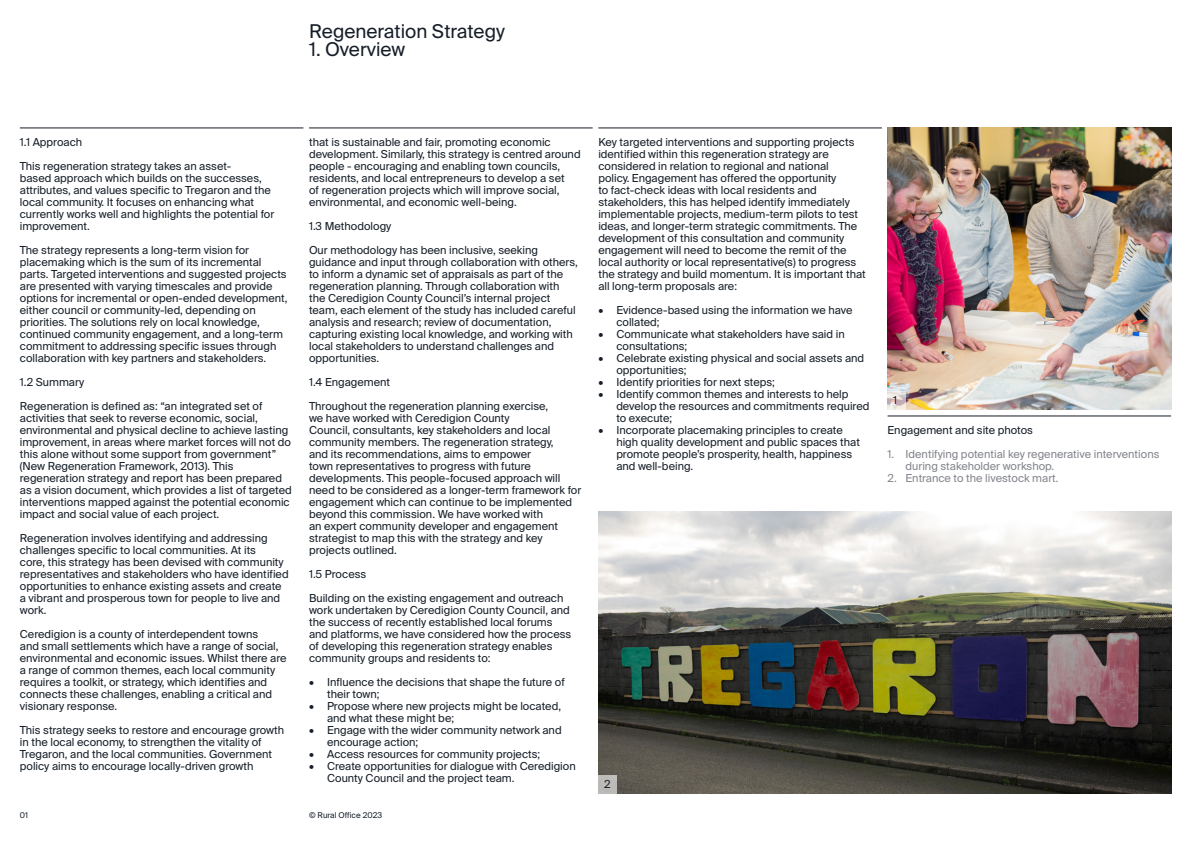
<style>
.page{position:relative;width:1191px;height:842px;background:#fff}
.page>*{position:absolute;margin:0;border:0;box-sizing:border-box;transform-origin:0 0}
.t1{font:19px "Suisse Intl";color:#161e28}
.RO_Suisse_Int_l_Body{font:11px/12px "Suisse Intl";color:#161e28}
.t2{font:11px/12px "Suisse Intl";color:#82858c}
.t3{font:8px "Suisse Intl";color:#161e28}
</style>
<div class="page">
<img style="left:598px;top:512px;width:573px;height:282px">
<img style="left:887px;top:128px;width:284px;height:282px">
<hr style="left:20px;top:128px;width:283px;height:1px;background:#161e28">
<hr style="left:309px;top:128px;width:283px;height:1px;background:#161e28">
<hr style="left:598px;top:128px;width:284px;height:1px;background:#161e28">
<hr style="left:887px;top:416px;width:284px;height:1px;background:#161e28">
<svg style="left:887px;top:392px;width:18px;height:18px"></svg>
<div style="left:598px;top:776px;width:18px;height:18px;background:#bcbbb7"></div>
<h1 class="t1" style="left:309px;top:20px;width:197px">Regeneration Strategy</h1>
<h1 class="t1" style="left:309px;top:38px;width:98px">1. Overview</h1>
<p class="RO_Suisse_Int_l_Body" style="left:20px;top:136px;width:64px">1.1 Approach</p>
<p class="RO_Suisse_Int_l_Body" style="left:20px;top:160px;width:256px">This regeneration strategy takes an asset-<br>based approach which builds on the successes, attributes, and values specific to Tregaron and the local community. It focuses on enhancing what currently works well and highlights the potential for improvement.</p>
<p class="RO_Suisse_Int_l_Body" style="left:20px;top:244px;width:269px">The strategy represents a long-term vision for placemaking which is the sum of its incremental parts. Targeted interventions and suggested projects are presented with varying timescales and provide options for incremental or open-ended development, either council or community-led, depending on priorities. The solutions rely on local knowledge, continued community engagement, and a long-term commitment to addressing specific issues through collaboration with key partners and stakeholders.</p>
<p class="RO_Suisse_Int_l_Body" style="left:20px;top:376px;width:66px">1.2 Summary</p>
<p class="RO_Suisse_Int_l_Body" style="left:20px;top:400px;width:273px">Regeneration is defined as: “an integrated set of activities that seek to reverse economic, social, environmental and physical decline to achieve lasting improvement, in areas where market forces will not do this alone without some support from government” (New Regeneration Framework, 2013). This regeneration strategy and report has been prepared as a vision document, which provides a list of targeted interventions mapped against the potential economic impact and social value of each project.</p>
<p class="RO_Suisse_Int_l_Body" style="left:20px;top:532px;width:270px">Regeneration involves identifying and addressing challenges specific to local communities. At its<br>core, this strategy has been devised with community representatives and stakeholders who have identified opportunities to enhance existing assets and create a vibrant and prosperous town for people to live and work.</p>
<p class="RO_Suisse_Int_l_Body" style="left:20px;top:628px;width:268px">Ceredigion is a county of interdependent towns<br>and small settlements which have a range of social, environmental and economic issues. Whilst there are a range of common themes, each local community requires a toolkit, or strategy, which identifies and connects these challenges, enabling a critical and visionary response.</p>
<p class="RO_Suisse_Int_l_Body" style="left:20px;top:724px;width:266px">This strategy seeks to restore and encourage growth in the local economy, to strengthen the vitality of Tregaron, and the local communities. Government policy aims to encourage locally-driven growth</p>
<p class="RO_Suisse_Int_l_Body" style="left:309px;top:136px;width:273px">that is sustainable and fair, promoting economic development. Similarly, this strategy is centred around people - encouraging and enabling town councils, residents, and local entrepreneurs to develop a set<br>of regeneration projects which will improve social, environmental, and economic well-being.</p>
<p class="RO_Suisse_Int_l_Body" style="left:309px;top:220px;width:84px">1.3 Methodology</p>
<p class="RO_Suisse_Int_l_Body" style="left:309px;top:244px;width:270px">Our methodology has been inclusive, seeking guidance and input through collaboration with others, to inform a dynamic set of appraisals as part of the regeneration planning. Through collaboration with the Ceredigion County Council’s internal project team, each element of the study has included careful analysis and research; review of documentation, capturing existing local knowledge, and working with local stakeholders to understand challenges and opportunities.</p>
<p class="RO_Suisse_Int_l_Body" style="left:309px;top:376px;width:82px">1.4 Engagement</p>
<p class="RO_Suisse_Int_l_Body" style="left:309px;top:400px;width:274px">Throughout the regeneration planning exercise,<br>we have worked with Ceredigion County<br>Council, consultants, key stakeholders and local community members. The regeneration strategy,<br>and its recommendations, aims to empower<br>town representatives to progress with future developments. This people-focused approach will need to be considered as a longer-term framework for engagement which can continue to be implemented beyond this commission. We have worked with<br>an expert community developer and engagement strategist to map this with the strategy and key projects outlined.</p>
<p class="RO_Suisse_Int_l_Body" style="left:309px;top:568px;width:59px">1.5 Process</p>
<p class="RO_Suisse_Int_l_Body" style="left:309px;top:592px;width:264px">Building on the existing engagement and outreach work undertaken by Ceredigion County Council, and the success of recently established local forums and platforms, we have considered how the process of developing this regeneration strategy enables community groups and residents to:</p>
<p class="RO_Suisse_Int_l_Body" style="left:327px;top:676px;width:239px;text-indent:-18px">• Influence the decisions that shape the future of their town;</p>
<p class="RO_Suisse_Int_l_Body" style="left:327px;top:700px;width:235px;text-indent:-18px">• Propose where new projects might be located, and what these might be;</p>
<p class="RO_Suisse_Int_l_Body" style="left:327px;top:724px;width:236px;text-indent:-18px">• Engage with the wider community network and encourage action;</p>
<p class="RO_Suisse_Int_l_Body" style="left:309px;top:748px;width:233px">• Access resources for community projects;</p>
<p class="RO_Suisse_Int_l_Body" style="left:327px;top:760px;width:250px;text-indent:-18px">• Create opportunities for dialogue with Ceredigion<br>County Council and the project team.</p>
<p class="t3" style="left:20px;top:810px;width:10px">01</p>
<p class="t3" style="left:309px;top:810px;width:75px">© Rural Office 2023</p>
<p class="RO_Suisse_Int_l_Body" style="left:598px;top:136px;width:269px">Key targeted interventions and supporting projects identified within this regeneration strategy are considered in relation to regional and national<br>policy. Engagement has offered the opportunity<br>to fact-check ideas with local residents and stakeholders, this has helped identify immediately implementable projects, medium-term pilots to test ideas, and longer-term strategic commitments. The development of this consultation and community engagement will need to become the remit of the local authority or local representative(s) to progress the strategy and build momentum. It is important that all long-term proposals are:</p>
<p class="RO_Suisse_Int_l_Body" style="left:616px;top:304px;width:238px;text-indent:-18px">• Evidence-based using the information we have collated;</p>
<p class="RO_Suisse_Int_l_Body" style="left:616px;top:328px;width:230px;text-indent:-18px">• Communicate what stakeholders have said in consultations;</p>
<p class="RO_Suisse_Int_l_Body" style="left:616px;top:352px;width:249px;text-indent:-18px">• Celebrate existing physical and social assets and opportunities;</p>
<p class="RO_Suisse_Int_l_Body" style="left:598px;top:376px;width:178px">• Identify priorities for next steps;</p>
<p class="RO_Suisse_Int_l_Body" style="left:616px;top:388px;width:255px;text-indent:-18px">• Identify common themes and interests to help develop the resources and commitments required to execute;</p>
<p class="RO_Suisse_Int_l_Body" style="left:616px;top:424px;width:245px;text-indent:-18px">• Incorporate placemaking principles to create high quality development and public spaces that promote people’s prosperity, health, happiness and well-being.</p>
<p class="RO_Suisse_Int_l_Body" style="left:887px;top:424px;width:147px">Engagement and site photos</p>
<p class="RO_Suisse_Int_l_Body" style="left:893px;top:394px;width:6px">1</p>
<p class="t2" style="left:905px;top:448px;width:255px;text-indent:-18px">1. Identifying potential key regenerative interventions during stakeholder workshop.</p>
<p class="t2" style="left:887px;top:472px;width:172px">2. Entrance to the livestock mart.</p>
<p class="RO_Suisse_Int_l_Body" style="left:604px;top:778px;width:8px">2</p>
</div>
